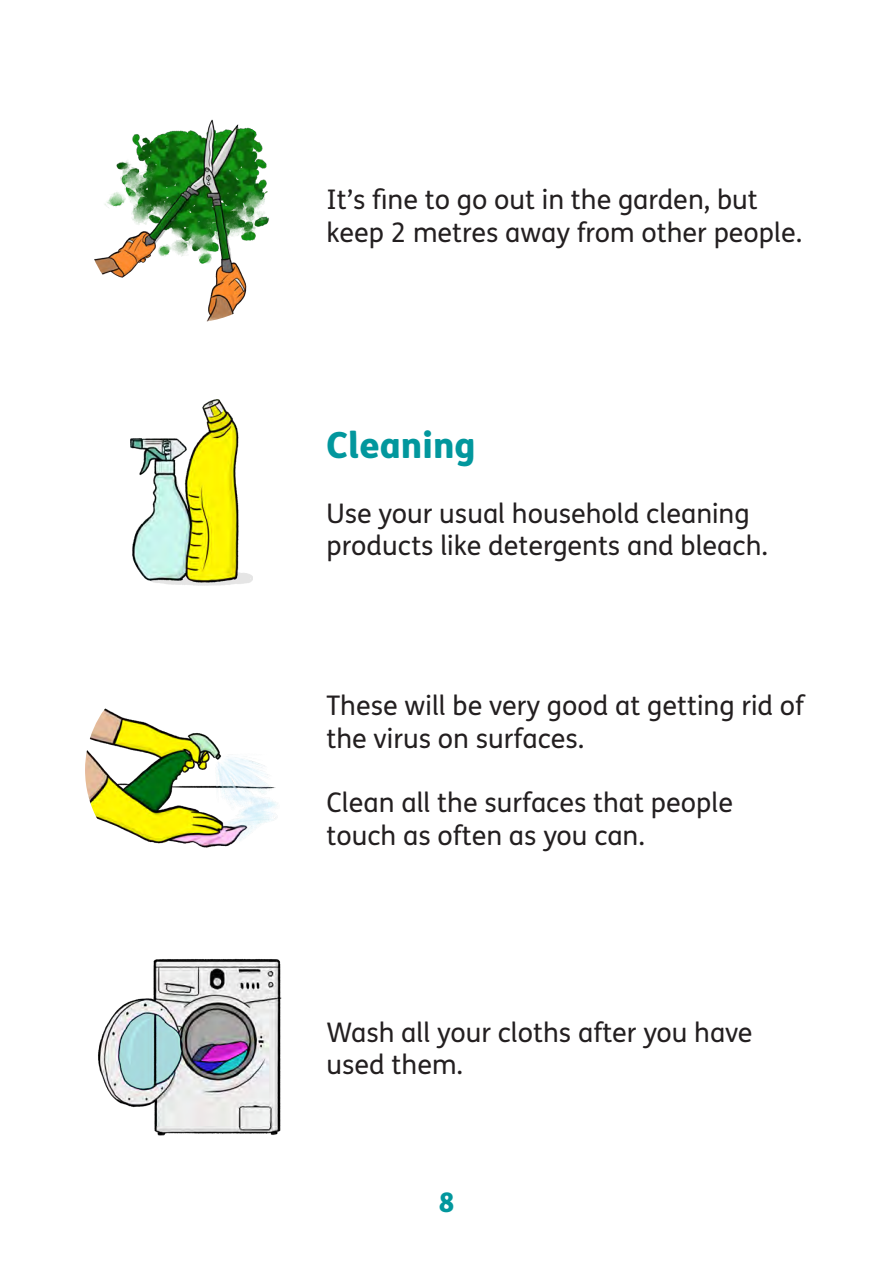
<style>
.page{position:relative;width:893px;height:1263px;background:#fff}
.page>*{position:absolute;margin:0;border:0;box-sizing:border-box;transform-origin:0 0}
.t1{font:800 36px "FS Me";color:#02979d}
.t2{font:27px/32.4px "FS Me";color:#231f20}
.t3{font:800 27px "FS Me";color:#02979d}
</style>
<div class="page">
<img style="left:130px;top:399px;width:122px;height:186px">
<img style="left:85px;top:708px;width:193px;height:140px">
<img style="left:98px;top:958px;width:184px;height:178px">
<img style="left:94px;top:119px;width:175px;height:203px">
<p class="t2" style="left:326px;top:183px;width:477px">It’s fine to go out in the garden, but keep 2 metres away from other people.</p>
<p class="t1" style="left:326px;top:416px;width:151px">Cleaning</p>
<p class="t2" style="left:326px;top:496px;width:443px">Use your usual household cleaning products like detergents and bleach.</p>
<p class="t2" style="left:326px;top:689px;width:479px">These will be very good at getting rid of the virus on surfaces.</p>
<p class="t2" style="left:326px;top:786px;width:408px">Clean all the surfaces that people touch as often as you can.</p>
<p class="t2" style="left:326px;top:1015px;width:428px">Wash all your cloths after you have used them.</p>
<p class="t3" style="left:439px;top:1181px;width:17px">8</p>
</div>
